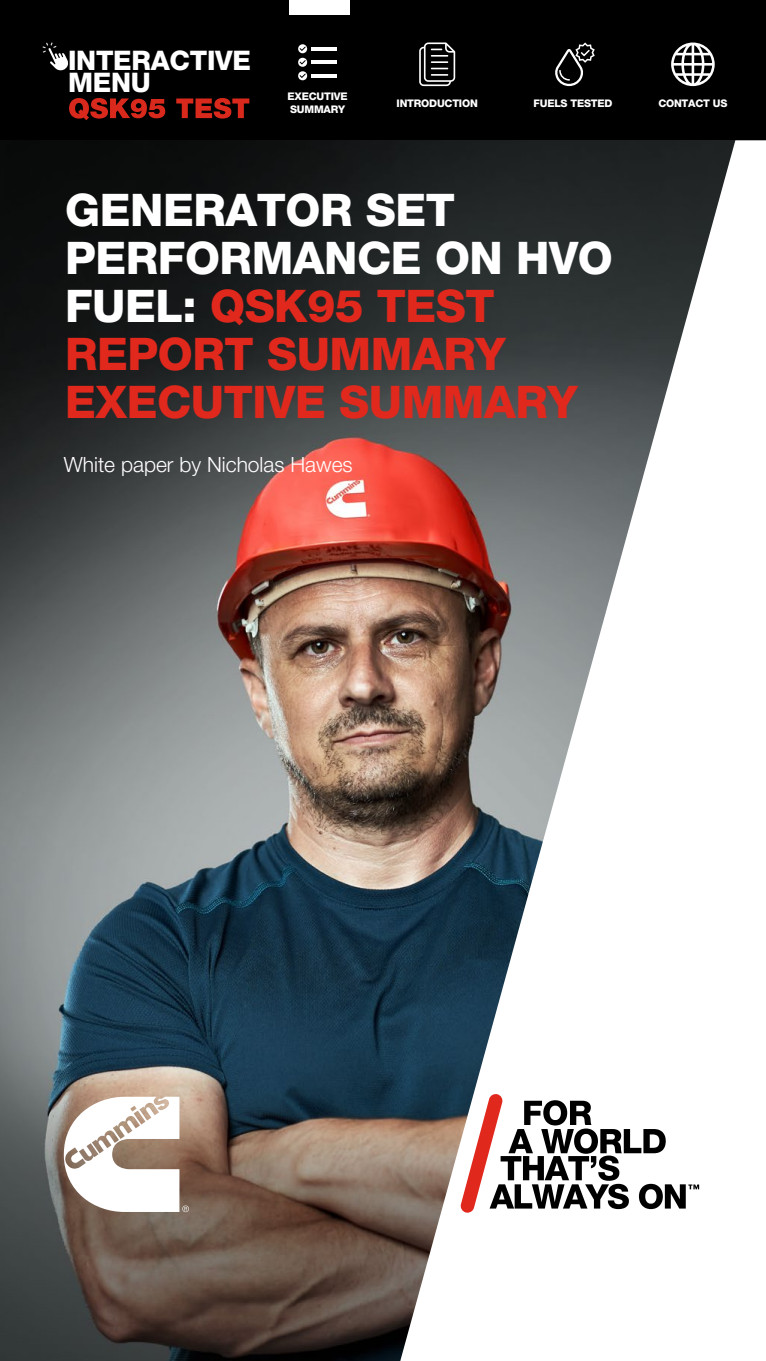
<style>
.page{position:relative;width:766px;height:1361px;background:#fff}
.page>*{position:absolute;margin:0;border:0;box-sizing:border-box;transform-origin:0 0}
.t1{font:45px/48px "Helvetica Neue LT 85 Hv";letter-spacing:-.01em;color:#e1281d}
.t2{font:27px/22.5px "Helvetica Neue LT 85 Hv";letter-spacing:-.01em;color:#fff}
.t3{font:21px "Helvetica Neue LT 45 Lt";color:#fff}
.t4{font:10.5px/12.6px "Helvetica Neue LT 85 Hv";letter-spacing:-.02em;color:#fff}
.s1{color:#fff}
</style>
<div class="page">
<div style="left:0;top:0;width:765px;height:140px;background:#000"></div>
<svg style="left:671px;top:43px;width:43px;height:43px"></svg>
<svg style="left:555px;top:42px;width:39px;height:44px"></svg>
<svg style="left:419px;top:42px;width:36px;height:44px"></svg>
<hr style="left:311px;top:74px;width:26px;height:3px;background:#fff">
<hr style="left:311px;top:61px;width:26px;height:3px;background:#fff">
<hr style="left:311px;top:47px;width:26px;height:3px;background:#fff">
<svg style="left:298px;top:44px;width:9px;height:36px"></svg>
<svg style="left:42px;top:42px;width:26px;height:28px"></svg>
<svg style="left:69px;top:98px;width:96px;height:22px"></svg>
<svg style="left:176px;top:98px;width:73px;height:21px"></svg>
<img style="left:0;top:140px;width:400px;height:1221px">
<svg style="left:64px;top:1096px;width:125px;height:116px"></svg>
<svg style="left:400px;top:140px;width:365px;height:1221px"></svg>
<div style="left:288px;top:0;width:61px;height:15px;background:#fff"></div>
<svg style="left:460px;top:1093px;width:239px;height:119px"></svg>
<p class="t2" style="left:68px;top:49px;width:184px">INTERACTIVE<br>MENU</p>
<p class="t4" style="left:287px;top:90px;width:61px">EXECUTIVE<br>SUMMARY</p>
<p class="t4" style="left:396px;top:97px;width:83px">INTRODUCTION</p>
<p class="t4" style="left:533px;top:97px;width:80px">FUELS TESTED</p>
<p class="t4" style="left:658px;top:97px;width:71px">CONTACT US</p>
<p class="t1" style="left:65px;top:186px;width:549px"><span class="s1">GENERATOR SET<br>PERFORMANCE ON HVO<br>FUEL:</span> QSK95 TEST<br>REPORT SUMMARY<br>EXECUTIVE SUMMARY</p>
<p class="t3" style="left:64px;top:452px;width:290px">White paper by Nicholas Hawes</p>
</div>
